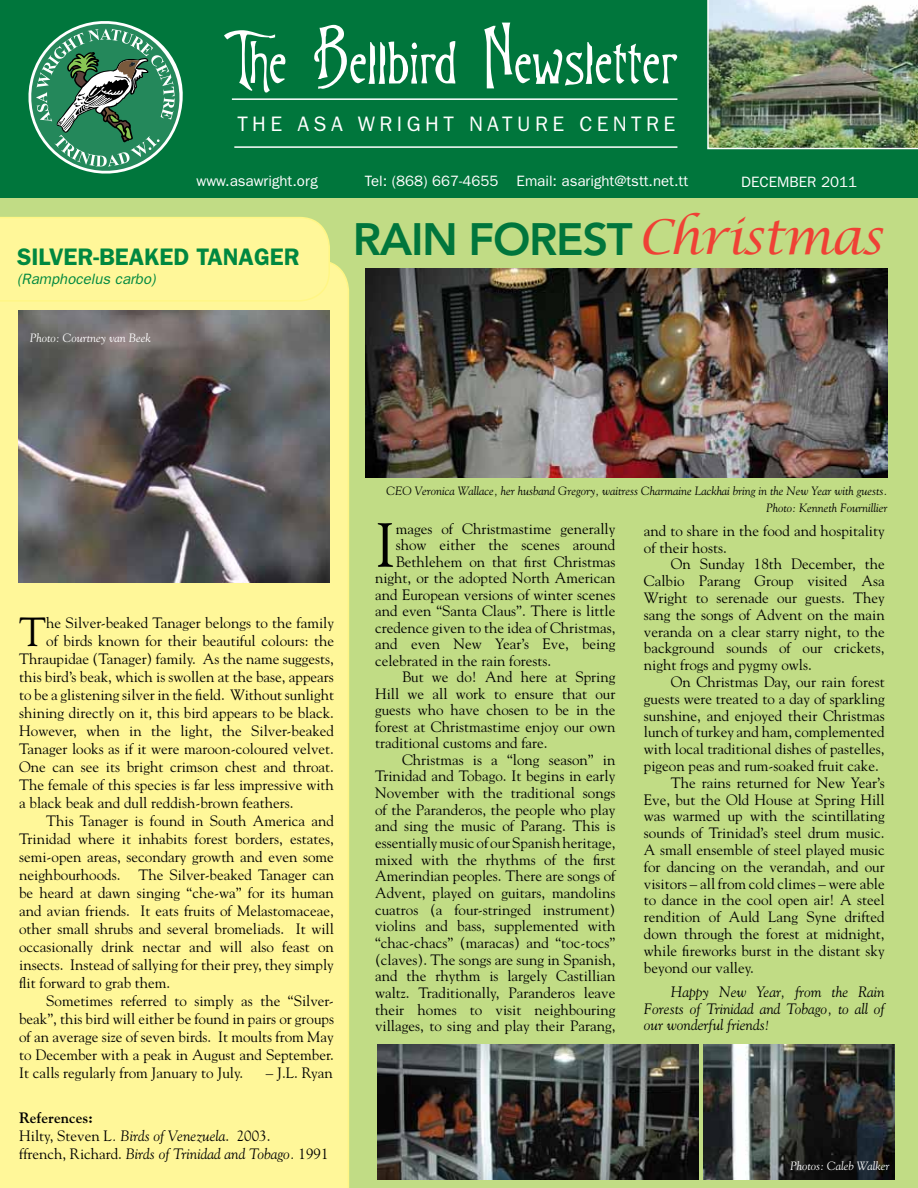
<style>
.page{position:relative;width:918px;height:1188px;background:#fff}
.page>*{position:absolute;margin:0;border:0;box-sizing:border-box;transform-origin:0 0}
.t1{font:63px "Goodfellow";color:#fff}
.t2{font:61.8px "Goudy";color:#000}
.t3{font:800 45px "Avenir";letter-spacing:-.03em;color:#00763c}
.t4{font:40.5px "Goudy";color:#000}
.t5{font:600 24px "Franklin Gothic";color:#008840}
.t6{font:21px "Franklin Gothic";letter-spacing:.21em;color:#fff}
.t7{font:15px/16.8px "Goudy";color:#000}
.t8{font:italic 15px/18px "Goudy";color:#000}
.t9{font:15px "Franklin Gothic";color:#fff}
.t10{font:italic 15px "Franklin Gothic";color:#008840}
.t11{font:italic 12px/16.8px "Goudy";color:#000;text-align:right}
.t12{font:italic 12px "Goudy";color:#fff}
.s1{font-family:"Lucida Calligraphy";font-weight:400;font-style:italic;font-size:48px;color:#ef4135}
.s2{font-weight:700;font-style:normal}
.s3{font-style:normal}
</style>
<div class="page">
<div style="left:0;top:198px;width:918px;height:990px;background:#c1dc85"></div>
<div style="left:0;top:260px;width:349px;height:928px;background:#fff799"></div>
<div style="left:0;top:217px;width:330px;height:85px;background:#fff799"></div>
<img style="left:18px;top:310px;width:312px;height:273px">
<img style="left:366px;top:269px;width:522px;height:208px">
<img style="left:377px;top:1044px;width:321px;height:135px">
<img style="left:704px;top:1045px;width:190px;height:134px">
<div style="left:0;top:0;width:918px;height:198px;background:#00763c"></div>
<img style="left:707px;top:0;width:211px;height:149px">
<svg style="left:28px;top:21px;width:155px;height:153px"></svg>
<hr style="left:232px;top:98px;width:445px;height:2px;background:#fff">
<hr style="left:234px;top:146px;width:443px;height:2px;background:#fff">
<h1 class="t1" style="left:224px;top:16px;width:457px">The Bellbird Newsletter</h1>
<h3 class="t6" style="left:237px;top:112px;width:313px">The Asa Wr ight Nat ure</h3>
<h3 class="t6" style="left:579px;top:112px;width:34px">Centre</h3>
<p class="t9" style="left:196px;top:172px;width:123px">www.asawright.org</p>
<p class="t9" style="left:365px;top:172px;width:325px">Tel: (868) 667-4655 Email: asaright@tstt.net.tt</p>
<p class="t9" style="left:741px;top:174px;width:117px">DECEMBER 2011</p>
<h3 class="t5" style="left:17px;top:242px;width:284px">SILVER-BEAKED TANAGER</h3>
<p class="t10" style="left:17px;top:271px;width:140px">(Ramphocelus carbo)</p>
<p class="t12" style="left:30px;top:331px;width:122px">Photo: Courtney van Beek</p>
<h3 class="t3" style="left:353px;top:212px;width:531px">RAIN FOREST<span class="s1">Christmas</span></h3>
<h3 class="t4" style="left:19px;top:607px;width:29px">T</h3>
<p class="t7" style="left:46px;top:614px;width:289px">he Silver-beaked Tanager belongs to the family</p>
<p class="t7" style="left:46px;top:632px;width:289px">of birds known for their beautiful colours: the</p>
<p class="t7" style="left:19px;top:650px;width:316px">Thraupidae (Tanager) family. As the name suggests,</p>
<p class="t7" style="left:19px;top:668px;width:316px">this bird’s beak, which is swollen at the base, appears</p>
<p class="t7" style="left:19px;top:686px;width:316px">to be a glistening silver in the field. Without sunlight</p>
<p class="t7" style="left:19px;top:704px;width:316px">shining directly on it, this bird appears to be black.</p>
<p class="t7" style="left:19px;top:722px;width:316px">However, when in the light, the Silver-beaked</p>
<p class="t7" style="left:19px;top:740px;width:316px">Tanager looks as if it were maroon-coloured velvet.</p>
<p class="t7" style="left:19px;top:758px;width:316px">One can see its bright crimson chest and throat.</p>
<p class="t7" style="left:19px;top:776px;width:316px">The female of this species is far less impressive with</p>
<p class="t7" style="left:19px;top:794px;width:276px">a black beak and dull reddish-brown feathers.</p>
<p class="t7" style="left:46px;top:812px;width:289px">This Tanager is found in South America and</p>
<p class="t7" style="left:19px;top:830px;width:316px">Trinidad where it inhabits forest borders, estates,</p>
<p class="t7" style="left:19px;top:848px;width:316px">semi-open areas, secondary growth and even some</p>
<p class="t7" style="left:19px;top:866px;width:316px">neighbourhoods. The Silver-beaked Tanager can</p>
<p class="t7" style="left:19px;top:884px;width:316px">be heard at dawn singing “che-wa” for its human</p>
<p class="t7" style="left:19px;top:902px;width:316px">and avian friends. It eats fruits of Melastomaceae,</p>
<p class="t7" style="left:19px;top:920px;width:316px">other small shrubs and several bromeliads. It will</p>
<p class="t7" style="left:19px;top:938px;width:316px">occasionally drink nectar and will also feast on</p>
<p class="t7" style="left:19px;top:956px;width:316px">insects. Instead of sallying for their prey, they simply</p>
<p class="t7" style="left:19px;top:974px;width:153px">flit forward to grab them.</p>
<p class="t7" style="left:46px;top:992px;width:289px">Sometimes referred to simply as the “Silver-</p>
<p class="t7" style="left:19px;top:1010px;width:316px">beak”, this bird will either be found in pairs or groups</p>
<p class="t7" style="left:19px;top:1028px;width:316px">of an average size of seven birds. It moults from May</p>
<p class="t7" style="left:19px;top:1046px;width:316px">to December with a peak in August and September.</p>
<p class="t7" style="left:19px;top:1064px;width:226px">It calls regularly from January to July.</p>
<p class="t7" style="left:266px;top:1064px;width:68px">– J.L. Ryan</p>
<p class="t8" style="left:19px;top:1109px;width:311px"><span class="s2">References:<br></span><span class="s3">Hilty, Steven L</span>. Birds of Venezuela<span class="s3">. 2003.<br>ffrench, Richard.</span> Birds of Trinidad and Tobago. <span class="s3">1991</span></p>
<p class="t11" style="left:387px;top:482px;width:502px">CEO Veronica Wallace, her husband Gregory, waitress Charmaine Lackhai bring in the New Year with guests.<br>Photo: Kenneth Fournillier</p>
<h2 class="t2" style="left:375px;top:507px;width:22px">I</h2>
<p class="t7" style="left:396px;top:520px;width:221px">mages of Christmastime generally</p>
<p class="t7" style="left:396px;top:536px;width:221px">show either the scenes around</p>
<p class="t7" style="left:396px;top:553px;width:221px">Bethlehem on that first Christmas</p>
<p class="t7" style="left:375px;top:569px;width:242px">night, or the adopted North American</p>
<p class="t7" style="left:375px;top:586px;width:242px">and European versions of winter scenes</p>
<p class="t7" style="left:375px;top:602px;width:242px">and even “Santa Claus”. There is little</p>
<p class="t7" style="left:375px;top:619px;width:242px">credence given to the idea of Christmas,</p>
<p class="t7" style="left:375px;top:635px;width:242px">and even New Year’s Eve, being</p>
<p class="t7" style="left:375px;top:652px;width:178px">celebrated in the rain forests.</p>
<p class="t7" style="left:402px;top:668px;width:215px">But we do! And here at Spring</p>
<p class="t7" style="left:375px;top:685px;width:242px">Hill we all work to ensure that our</p>
<p class="t7" style="left:375px;top:701px;width:242px">guests who have chosen to be in the</p>
<p class="t7" style="left:375px;top:718px;width:242px">forest at Christmastime enjoy our own</p>
<p class="t7" style="left:375px;top:734px;width:174px">traditional customs and fare.</p>
<p class="t7" style="left:402px;top:751px;width:215px">Christmas is a “long season” in</p>
<p class="t7" style="left:375px;top:767px;width:242px">Trinidad and Tobago. It begins in early</p>
<p class="t7" style="left:375px;top:784px;width:242px">November with the traditional songs</p>
<p class="t7" style="left:375px;top:801px;width:242px">of the Paranderos, the people who play</p>
<p class="t7" style="left:375px;top:817px;width:242px">and sing the music of Parang. This is</p>
<p class="t7" style="left:375px;top:834px;width:242px">essentially music of our Spanish heritage,</p>
<p class="t7" style="left:375px;top:851px;width:242px">mixed with the rhythms of the first</p>
<p class="t7" style="left:375px;top:867px;width:242px">Amerindian peoples. There are songs of</p>
<p class="t7" style="left:375px;top:884px;width:242px">Advent, played on guitars, mandolins</p>
<p class="t7" style="left:375px;top:901px;width:242px">cuatros (a four-stringed instrument)</p>
<p class="t7" style="left:375px;top:917px;width:242px">violins and bass, supplemented with</p>
<p class="t7" style="left:375px;top:934px;width:242px">“chac-chacs” (maracas) and “toc-tocs”</p>
<p class="t7" style="left:375px;top:951px;width:242px">(claves). The songs are sung in Spanish,</p>
<p class="t7" style="left:375px;top:967px;width:242px">and the rhythm is largely Castillian</p>
<p class="t7" style="left:375px;top:984px;width:242px">waltz. Traditionally, Paranderos leave</p>
<p class="t7" style="left:375px;top:1001px;width:242px">their homes to visit neighbouring</p>
<p class="t7" style="left:375px;top:1017px;width:242px">villages, to sing and play their Parang,</p>
<p class="t7" style="left:644px;top:522px;width:242px">and to share in the food and hospitality of their hosts.</p>
<p class="t7" style="left:644px;top:555px;width:242px;text-align:justify;text-indent:27px">On Sunday 18th December, the Calbio Parang Group visited Asa Wright to serenade our guests. They sang the songs of Advent on the main veranda on a clear starry night, to the background sounds of our crickets, night frogs and pygmy owls.</p>
<p class="t7" style="left:671px;top:673px;width:215px">On Christmas Day, our rain forest</p>
<p class="t7" style="left:644px;top:690px;width:242px">guests were treated to a day of sparkling</p>
<p class="t7" style="left:644px;top:707px;width:242px">sunshine, and enjoyed their Christmas</p>
<p class="t7" style="left:644px;top:723px;width:242px">lunch of turkey and ham, complemented</p>
<p class="t7" style="left:644px;top:740px;width:242px">with local traditional dishes of pastelles,</p>
<p class="t7" style="left:644px;top:757px;width:236px">pigeon peas and rum-soaked fruit cake.</p>
<p class="t7" style="left:671px;top:774px;width:215px">The rains returned for New Year’s</p>
<p class="t7" style="left:644px;top:791px;width:242px">Eve, but the Old House at Spring Hill</p>
<p class="t7" style="left:644px;top:807px;width:242px">was warmed up with the scintillating</p>
<p class="t7" style="left:644px;top:824px;width:242px">sounds of Trinidad’s steel drum music.</p>
<p class="t7" style="left:644px;top:841px;width:242px">A small ensemble of steel played music</p>
<p class="t7" style="left:644px;top:858px;width:242px">for dancing on the verandah, and our</p>
<p class="t7" style="left:644px;top:875px;width:242px">visitors – all from cold climes – were able</p>
<p class="t7" style="left:644px;top:891px;width:242px">to dance in the cool open air! A steel</p>
<p class="t7" style="left:644px;top:908px;width:242px">rendition of Auld Lang Syne drifted</p>
<p class="t7" style="left:644px;top:925px;width:242px">down through the forest at midnight,</p>
<p class="t7" style="left:644px;top:942px;width:242px">while fireworks burst in the distant sky</p>
<p class="t7" style="left:644px;top:959px;width:112px">beyond our valley.</p>
<p class="t8" style="left:644px;top:983px;width:242px;line-height:16.8px;text-align:justify;text-indent:27px">Happy New Year, from the Rain Forests of Trinidad and Tobago, to all of our wonderful friends!</p>
<p class="t12" style="left:790px;top:1159px;width:101px">Photos: Caleb Walker</p>
</div>
